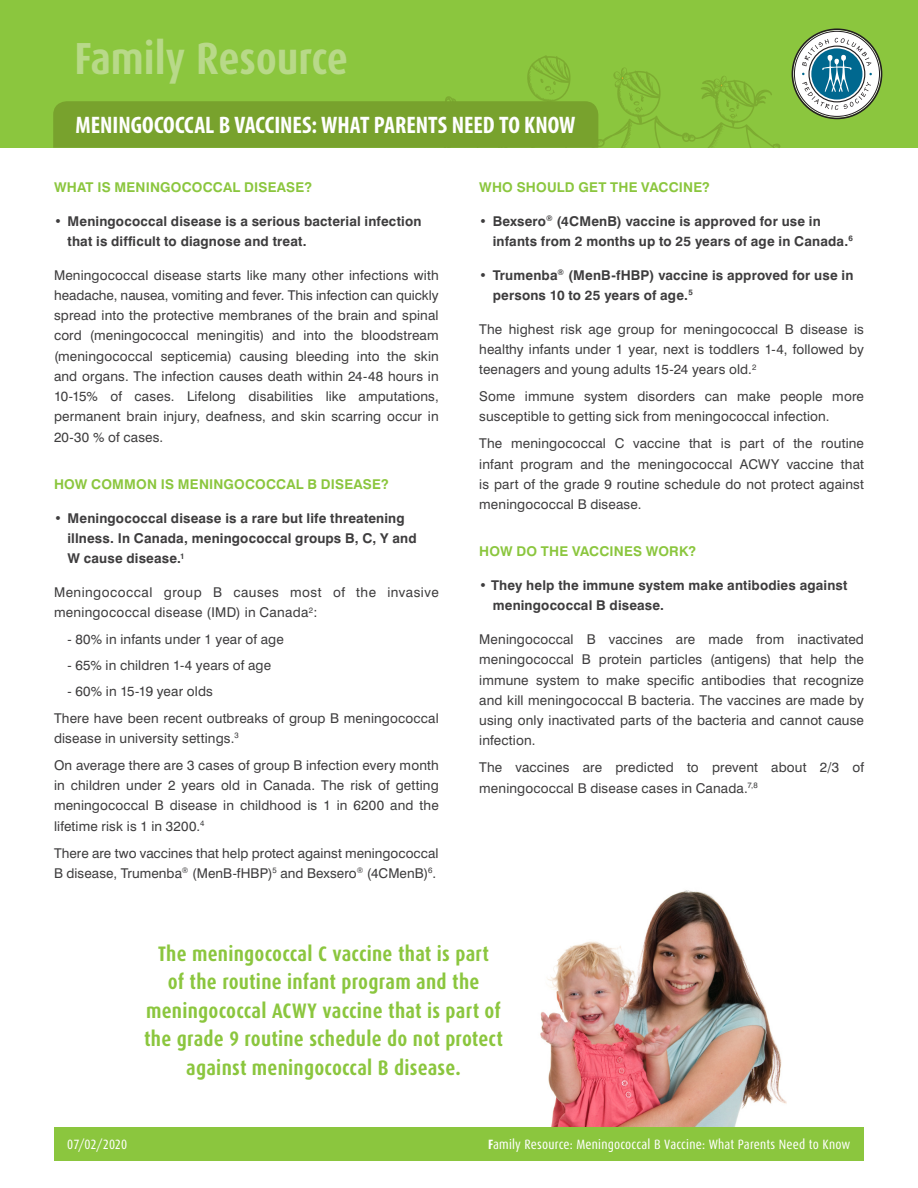
<style>
.page{position:relative;width:918px;height:1188px;background:#fff}
.page>*{position:absolute;margin:0;border:0;box-sizing:border-box;transform-origin:0 0}
.t1{font:700 45px "Dax Condensed";letter-spacing:-.005em;color:#b8d989}
.t2{font:700 condensed 24px "Myriad Pro";color:#fff}
.t3{font:700 21px/28.5px "Dax Condensed";letter-spacing:.01em;color:#8bc63e;text-align:center}
.t4{font:13.5px/20.2px "Swiss 721 BT";letter-spacing:.01em;color:#3e3d3e;text-align:justify}
.t5{font:700 13.5px/20.2px "Swiss 721 BT";letter-spacing:.01em;color:#3e3d3e}
.t6{font:13.5px "Dax Condensed";letter-spacing:.015em;color:#fff}
.t7{font:700 13.5px "Swiss 721 BT";letter-spacing:.015em;color:#8bc63e}
.t8{font:13.5px/20.2px "Swiss 721 BT";letter-spacing:.03em;color:#3e3d3e}
.s1{font-weight:700}
</style>
<div class="page">
<img style="left:540px;top:890px;width:246px;height:237px">
<div style="left:0;top:0;width:918px;height:148px;background:#8bc63e"></div>
<svg style="left:53px;top:55px;width:728px;height:93px"></svg>
<div style="left:54px;top:1127px;width:810px;height:34px;background:#8bc63e"></div>
<svg style="left:793px;top:30px;width:88px;height:88px"></svg>
<div style="left:792px;top:28px;width:90px;height:91px;border:2px solid #231f20;border-radius:50%"></div>
<svg style="left:802px;top:38px;width:70px;height:72px;background:#8bb0bb"></svg>
<p class="t1" style="left:74px;top:34px;width:275px">Family Resource</p>
<p class="t2" style="left:75px;top:110px;width:502px">MENINGOCOCCAL B VACCINES: WHAT PARENTS NEED TO KNOW</p>
<p class="t7" style="left:54px;top:179px;width:259px">WHAT IS MENINGOCOCCAL DISEASE?</p>
<p class="t5" style="left:68px;top:211px;width:355px;text-indent:-14px">• Meningococcal disease is a serious bacterial infection that is difficult to diagnose and treat.</p>
<p class="t4" style="left:54px;top:265px;width:386px">Meningococcal disease starts like many other infections with headache, nausea, vomiting and fever. This infection can quickly spread into the protective membranes of the brain and spinal cord (meningococcal meningitis) and into the bloodstream (meningococcal septicemia) causing bleeding into the skin and organs. The infection causes death within 24-48 hours in 10-15% of cases. Lifelong disabilities like amputations, permanent brain injury, deafness, and skin scarring occur in 20-30 % of cases.</p>
<p class="t7" style="left:54px;top:476px;width:336px">HOW COMMON IS MENINGOCOCCAL B DISEASE?</p>
<p class="t5" style="left:68px;top:508px;width:351px;text-indent:-14px">• Meningococcal disease is a rare but life threatening illness. In Canada, meningococcal groups B, C, Y and<br>W cause disease.<sup>1</sup></p>
<p class="t8" style="left:54px;top:582px;width:386px">Meningococcal group B causes most of the invasive meningococcal disease (IMD) in Canada<sup>2</sup>:</p>
<p class="t4" style="left:68px;top:629px;width:218px">- 80% in infants under 1 year of age</p>
<p class="t4" style="left:68px;top:655px;width:205px">- 65% in children 1-4 years of age</p>
<p class="t4" style="left:68px;top:680px;width:147px">- 60% in 15-19 year olds</p>
<p class="t4" style="left:54px;top:707px;width:386px">There have been recent outbreaks of group B meningococcal disease in university settings.<sup>3</sup></p>
<p class="t4" style="left:54px;top:755px;width:386px">On average there are 3 cases of group B infection every month in children under 2 years old in Canada. The risk of getting meningococcal B disease in childhood is 1 in 6200 and the lifetime risk is 1 in 3200.<sup>4</sup></p>
<p class="t4" style="left:54px;top:842px;width:386px">There are two vaccines that help protect against meningococcal<br>B disease, Trumenba<sup>®</sup> (MenB-fHBP)<sup>5</sup> and Bexsero<sup>®</sup> (4CMenB)<sup>6</sup>.</p>
<p class="t7" style="left:479px;top:179px;width:232px">WHO SHOULD GET THE VACCINE?</p>
<p class="t5" style="left:493px;top:211px;width:362px;text-indent:-14px">• Bexsero<sup>®</sup> (4CMenB) vaccine is approved for use in infants from 2 months up to 25 years of age in Canada.<sup>6</sup></p>
<p class="t5" style="left:493px;top:265px;width:362px;text-indent:-14px">• Trumenba<sup>®</sup> (MenB-fHBP) vaccine is approved for use in persons 10 to 25 years of age.<sup>5</sup></p>
<p class="t4" style="left:479px;top:319px;width:386px">The highest risk age group for meningococcal B disease is healthy infants under 1 year, next is toddlers 1-4, followed by teenagers and young adults 15-24 years old.<sup>2</sup></p>
<p class="t4" style="left:479px;top:386px;width:386px">Some immune system disorders can make people more susceptible to getting sick from meningococcal infection.</p>
<p class="t4" style="left:479px;top:433px;width:386px">The meningococcal C vaccine that is part of the routine infant program and the meningococcal ACWY vaccine that is part of the grade 9 routine schedule do not protect against meningococcal B disease.</p>
<p class="t7" style="left:479px;top:543px;width:218px">HOW DO THE VACCINES WORK?</p>
<p class="t5" style="left:493px;top:575px;width:356px;text-indent:-14px">• They help the immune system make antibodies against meningococcal B disease.</p>
<p class="t4" style="left:479px;top:629px;width:386px">Meningococcal B vaccines are made from inactivated meningococcal B protein particles (antigens) that help the immune system to make specific antibodies that recognize and kill meningococcal B bacteria. The vaccines are made by using only inactivated parts of the bacteria and cannot cause infection.</p>
<p class="t4" style="left:479px;top:757px;width:386px">The vaccines are predicted to prevent about 2/3 of meningococcal B disease cases in Canada.<sup>7,8</sup></p>
<p class="t3" style="left:144px;top:940px;width:361px">The meningococcal C vaccine that is part<br>of the routine infant program and the meningococcal ACWY vaccine that is part of the grade 9 routine schedule do not protect against meningococcal B disease.</p>
<p class="t6" style="left:573px;top:1135px;width:279px"><span class="s1">DRAFT</span> Information for Parents About Vaccines | page 1</p>
<p class="t6" style="left:67px;top:1137px;width:61px">07/02/2020</p>
<p class="t6" style="left:488px;top:1137px;width:364px"><span class="s1">F</span>amily Resource: Meningococcal B Vaccine: What Parents Need to Know</p>
</div>
